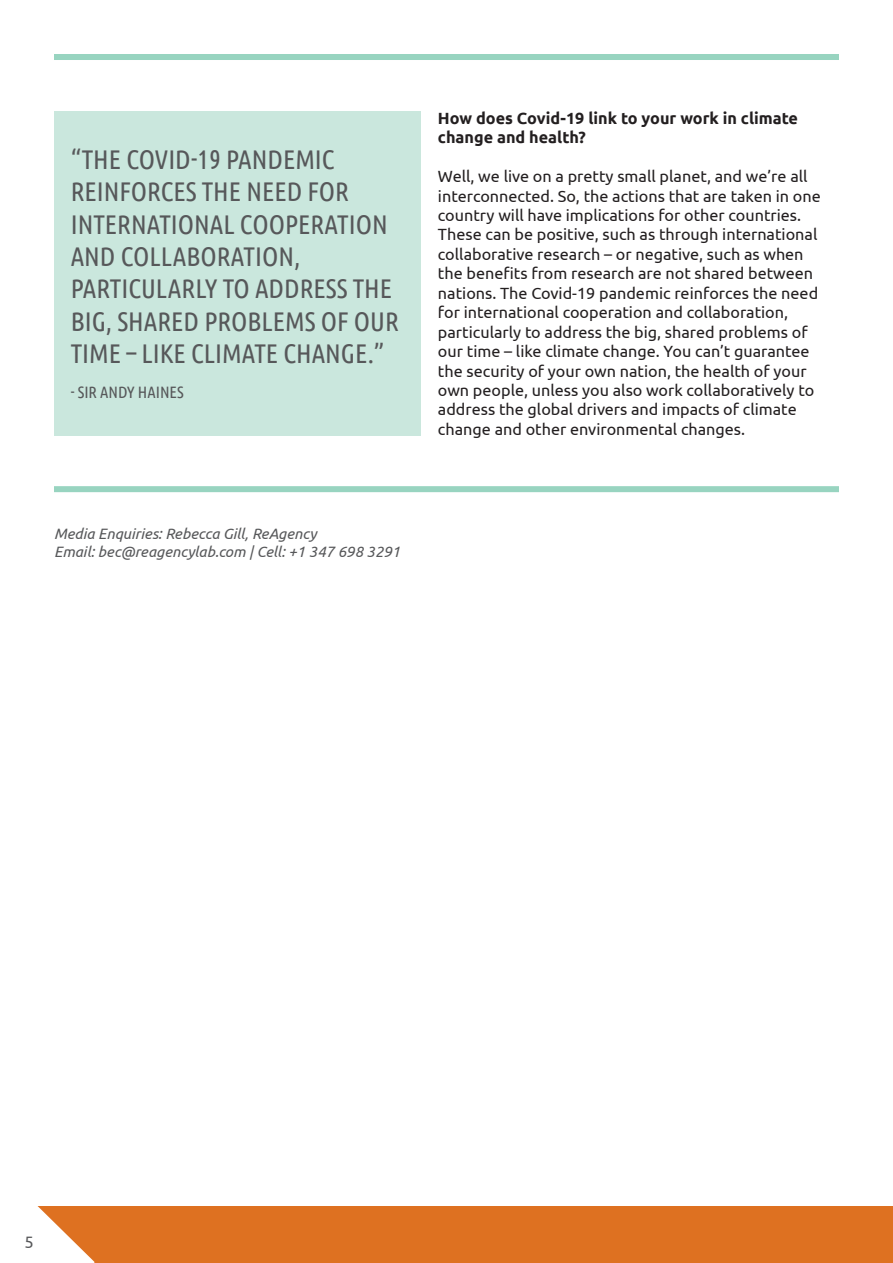
<style>
.page{position:relative;width:893px;height:1263px;background:#fff}
.page>*{position:absolute;margin:0;border:0;box-sizing:border-box;transform-origin:0 0}
.t1{font:27px/32.4px "Ubuntu Condensed";color:#57585a}
.t2{font:16.5px "Ubuntu Condensed";color:#57585a}
.t3{font:16.5px "Ubuntu";color:#57585a}
.t4{font:16.2px/19.5px "Ubuntu";color:#231f20}
.t5{font:700 16.2px/19.5px "Ubuntu";color:#231f20}
.t6{font:italic 15px/18px "Ubuntu";color:#57585a}
</style>
<div class="page">
<div style="left:54px;top:111px;width:367px;height:325px;background:#cae7dd"></div>
<div style="left:54px;top:54px;width:785px;height:6px;background:#98d4c0"></div>
<div style="left:0;top:1206px;width:893px;height:57px;background:#de7121"></div>
<svg style="left:0;top:1206px;width:95px;height:57px"></svg>
<div style="left:54px;top:486px;width:785px;height:6px;background:#98d4c0"></div>
<h1 class="t1" style="left:71px;top:142px;width:330px">“THE COVID-19 PANDEMIC<br>REINFORCES THE NEED FOR<br>INTERNATIONAL COOPERATION<br>AND COLLABORATION,<br>PARTICULARLY TO ADDRESS THE<br>BIG, SHARED PROBLEMS OF OUR<br>TIME – LIKE CLIMATE CHANGE.”</h1>
<p class="t2" style="left:71px;top:382px;width:115px">- SIR ANDY HAINES</p>
<p class="t6" style="left:54px;top:524px;width:348px">Media Enquiries: Rebecca Gill, ReAgency<br>Email: bec@reagencylab.com | Cell: +1 347 698 3291</p>
<p class="t5" style="left:438px;top:108px;width:362px">How does Covid-19 link to your work in climate change and health?</p>
<p class="t4" style="left:438px;top:166px;width:384px">Well, we live on a pretty small planet, and we’re all interconnected. So, the actions that are taken in one country will have implications for other countries.<br>These can be positive, such as through international collaborative research – or negative, such as when the benefits from research are not shared between nations. The Covid-19 pandemic reinforces the need for international cooperation and collaboration, particularly to address the big, shared problems of our time – like climate change. You can’t guarantee the security of your own nation, the health of your own people, unless you also work collaboratively to address the global drivers and impacts of climate change and other environmental changes.</p>
<p class="t3" style="left:25px;top:1232px;width:11px">5</p>
</div>
